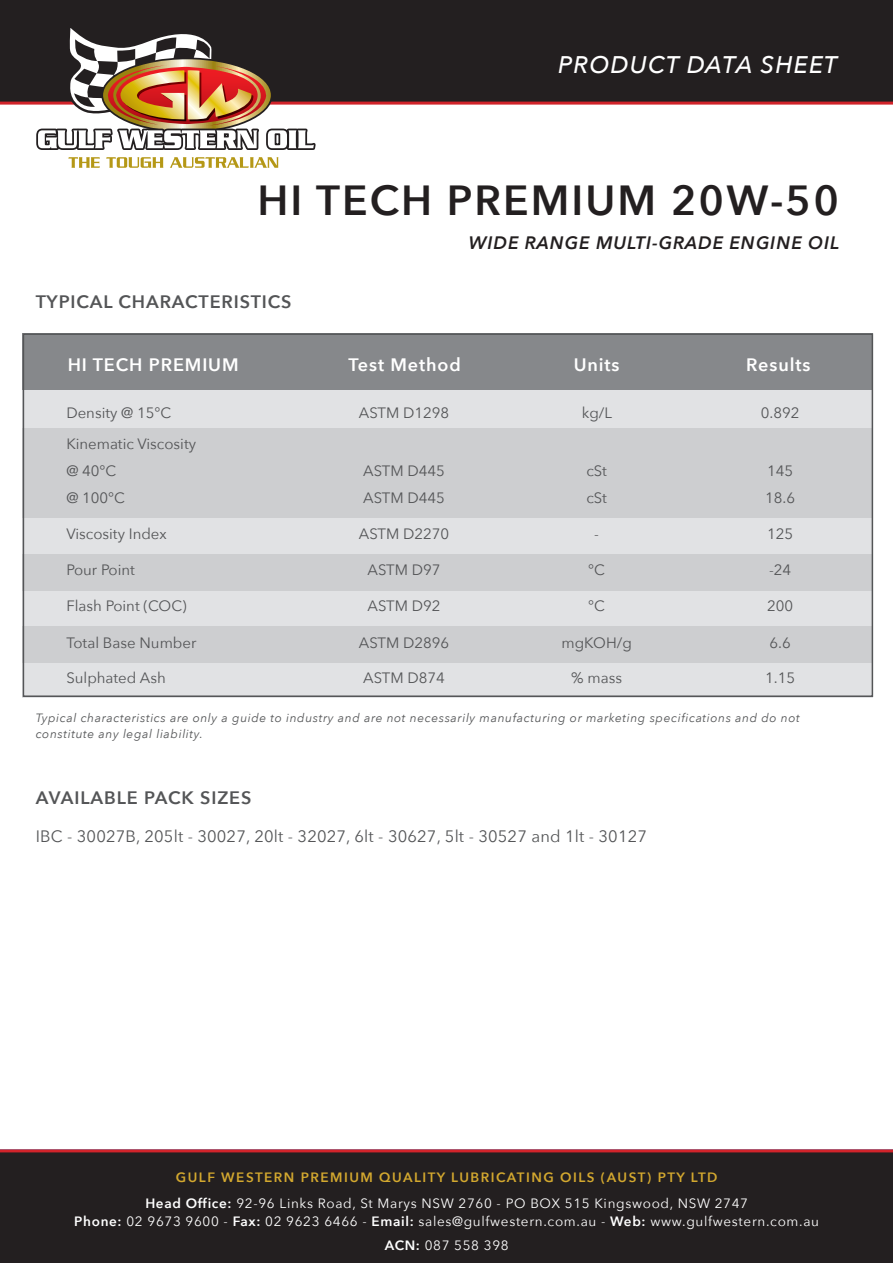
<style>
.page{position:relative;width:893px;height:1263px;background:#fff}
.page>*{position:absolute;margin:0;border:0;box-sizing:border-box;transform-origin:0 0}
.t1{font:600 42px "Avenir Next";letter-spacing:.05em;color:#231f20}
.t2{font:italic 500 24px "Avenir Next";letter-spacing:.05em;color:#fff}
.t3{font:600 18px "Avenir Next";letter-spacing:.05em;color:#545557}
.t4{font:600 18px "Avenir Next";letter-spacing:.05em;color:#fff}
.t5{font:italic 600 18px "Avenir Next";letter-spacing:.05em;color:#231f20}
.t6{font:16.5px "Avenir Next";letter-spacing:.01em;color:#545557}
.t7{font:15px "Avenir Next";color:#545557}
.t8{font:13.5px/24px "Avenir Next";letter-spacing:.05em;color:#fff;text-align:center}
.t9{font:600 13.5px "Avenir Next";letter-spacing:.11em;color:#d3a82f}
.t10{font:italic 12px/16.2px "Avenir Next";letter-spacing:.05em;color:#545557}
.s1{font-weight:600}
</style>
<div class="page">
<div style="left:23px;top:333px;width:850px;height:364px;background:#e1e2e4"></div>
<div style="left:23px;top:333px;width:850px;height:56px;background:#86888b"></div>
<div style="left:0;top:1152px;width:893px;height:111px;background:#231f20"></div>
<div style="left:0;top:0;width:893px;height:103px;background:#231f20"></div>
<hr style="left:0;top:1149px;width:893px;height:3px;background:#d1232a">
<hr style="left:0;top:102px;width:893px;height:3px;background:#d1232a">
<svg style="left:36px;top:28px;width:280px;height:140px"></svg>
<div style="left:23px;top:428px;width:850px;height:90px;background:#cdced0"></div>
<div style="left:23px;top:554px;width:850px;height:36px;background:#cdced0"></div>
<div style="left:23px;top:627px;width:850px;height:36px;background:#cdced0"></div>
<div style="left:23px;top:333px;width:850px;height:364px;border:2px solid #545557"></div>
<p class="t2" style="left:558px;top:44px;width:281px">PRODUCT DATA SHEET</p>
<p class="t1" style="left:257px;top:165px;width:583px">HI TECH PREMIUM 20W-50</p>
<p class="t5" style="left:469px;top:227px;width:372px">WIDE RANGE MULTI-GRADE ENGINE OIL</p>
<p class="t3" style="left:36px;top:286px;width:257px">TYPICAL CHARACTERISTICS</p>
<p class="t4" style="left:68px;top:349px;width:172px">HI TECH PREMIUM</p>
<p class="t4" style="left:349px;top:349px;width:114px">Test Method</p>
<p class="t4" style="left:574px;top:349px;width:47px">Units</p>
<p class="t4" style="left:746px;top:349px;width:66px">Results</p>
<p class="t7" style="left:66px;top:400px;width:106px">Density @ 15°C</p>
<p class="t7" style="left:359px;top:400px;width:92px">ASTM D1298</p>
<p class="t7" style="left:582px;top:400px;width:32px">kg/L</p>
<p class="t7" style="left:761px;top:400px;width:40px">0.892</p>
<p class="t7" style="left:66px;top:431px;width:131px">Kinematic Viscosity</p>
<p class="t7" style="left:66px;top:458px;width:51px">@ 40°C</p>
<p class="t7" style="left:66px;top:485px;width:60px">@ 100°C</p>
<p class="t7" style="left:363px;top:458px;width:83px">ASTM D445</p>
<p class="t7" style="left:363px;top:485px;width:83px">ASTM D445</p>
<p class="t7" style="left:586px;top:458px;width:22px">cSt</p>
<p class="t7" style="left:586px;top:485px;width:22px">cSt</p>
<p class="t7" style="left:767px;top:458px;width:28px">145</p>
<p class="t7" style="left:765px;top:485px;width:31px">18.6</p>
<p class="t7" style="left:66px;top:521px;width:102px">Viscosity Index</p>
<p class="t7" style="left:359px;top:521px;width:92px">ASTM D2270</p>
<p class="t7" style="left:594px;top:521px;width:6px">-</p>
<p class="t7" style="left:767px;top:521px;width:28px">125</p>
<p class="t7" style="left:66px;top:557px;width:70px">Pour Point</p>
<p class="t7" style="left:367px;top:557px;width:75px">ASTM D97</p>
<p class="t7" style="left:588px;top:557px;width:18px">°C</p>
<p class="t7" style="left:769px;top:557px;width:24px">-24</p>
<p class="t7" style="left:66px;top:594px;width:122px">Flash Point (COC)</p>
<p class="t7" style="left:367px;top:594px;width:75px">ASTM D92</p>
<p class="t7" style="left:588px;top:594px;width:18px">°C</p>
<p class="t7" style="left:767px;top:594px;width:28px">200</p>
<p class="t7" style="left:66px;top:630px;width:132px">Total Base Number</p>
<p class="t7" style="left:359px;top:630px;width:92px">ASTM D2896</p>
<p class="t7" style="left:561px;top:630px;width:72px">mgKOH/g</p>
<p class="t7" style="left:769px;top:630px;width:23px">6.6</p>
<p class="t7" style="left:66px;top:665px;width:101px">Sulphated Ash</p>
<p class="t7" style="left:363px;top:665px;width:83px">ASTM D874</p>
<p class="t7" style="left:571px;top:665px;width:52px">% mass</p>
<p class="t7" style="left:765px;top:665px;width:31px">1.15</p>
<p class="t10" style="left:36px;top:709px;width:766px">Typical characteristics are only a guide to industry and are not necessarily manufacturing or marketing specifications and do not constitute any legal liability.</p>
<p class="t3" style="left:36px;top:783px;width:217px">AVAILABLE PACK SIZES</p>
<p class="t6" style="left:36px;top:822px;width:613px">IBC - 30027B, 205lt - 30027, 20lt - 32027, 6lt - 30627, 5lt - 30527 and 1lt - 30127</p>
<p class="t9" style="left:176px;top:1166px;width:543px">GULF WESTERN PREMIUM QUALITY LUBRICATING OILS (AUST) PTY LTD</p>
<p class="t8" style="left:145px;top:1190px;width:604px"><span class="s1">Head Office:</span> 92-96 Links Road, St Marys NSW 2760 - PO BOX 515 Kingswood, NSW 2747</p>
<p class="t8" style="left:74px;top:1208px;width:746px"><span class="s1">Phone:</span> 02 9673 9600 - <span class="s1">Fax:</span> 02 9623 6466 - <span class="s1">Email:</span> sales@gulfwestern.com.au - <span class="s1">Web:</span> www.gulfwestern.com.au<br><span class="s1">ACN:</span> 087 558 398</p>
</div>
